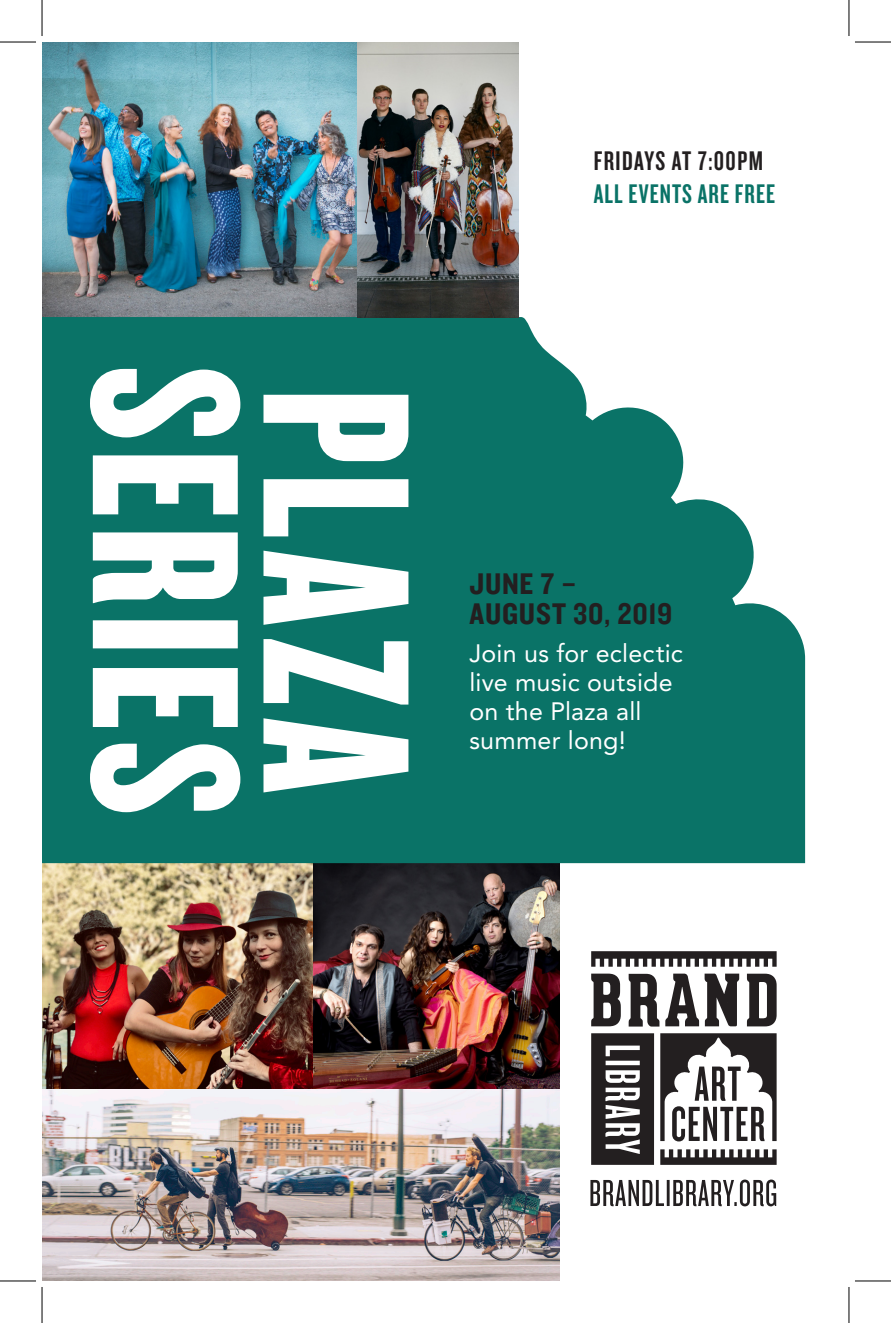
<style>
.page{position:relative;width:891px;height:1323px;background:#fff}
.page>*{position:absolute;margin:0;border:0;box-sizing:border-box;transform-origin:0 0}
.t1{font:31px/30px "Knockout 50 Welterweight";letter-spacing:.025em;color:#231f20}
.Description{font:28px "Knockout 48 Featherweight";letter-spacing:.04em;color:#0a7367}
.Description-2{font:28px "Knockout 48 Featherweight";letter-spacing:.05em;color:#231f20}
.t2{font:25px/29px "Avenir LT Std";letter-spacing:.01em;color:#fff}
</style>
<div class="page">
<img style="left:313px;top:863px;width:246px;height:226px">
<img style="left:42px;top:42px;width:315px;height:275px">
<img style="left:42px;top:863px;width:271px;height:226px">
<svg style="left:42px;top:317px;width:763px;height:546px;fill:#0a7367"></svg>
<svg style="left:590px;top:1179px;width:186px;height:27px"></svg>
<svg style="left:591px;top:951px;width:185px;height:213px"></svg>
<svg style="left:90px;top:369px;width:318px;height:443px"></svg>
<img style="left:42px;top:1089px;width:517px;height:191px">
<img style="left:357px;top:42px;width:162px;height:275px">
<hr style="left:0;top:42px;width:36px;height:1px;background:#000">
<hr style="left:854px;top:42px;width:36px;height:1px;background:#000">
<hr style="left:0;top:1280px;width:36px;height:1px;background:#000">
<hr style="left:854px;top:1280px;width:36px;height:1px;background:#000">
<hr style="left:42px;top:0;width:1px;height:36px;background:#000">
<hr style="left:42px;top:1286px;width:1px;height:36px;background:#000">
<hr style="left:848px;top:0;width:1px;height:36px;background:#000">
<hr style="left:848px;top:1286px;width:1px;height:36px;background:#000">
<p class="Description-2" style="left:593px;top:143px;width:171px">FRIDAYS AT 7:00PM</p>
<p class="Description" style="left:593px;top:176px;width:183px">ALL EVENTS ARE FREE</p>
<p class="t1" style="left:469px;top:567px;width:204px">JUNE 7 –<br>AUGUST 30, 2019</p>
<p class="t2" style="left:469px;top:638px;width:215px">Join us for eclectic live music outside on the Plaza all summer long!</p>
</div>
